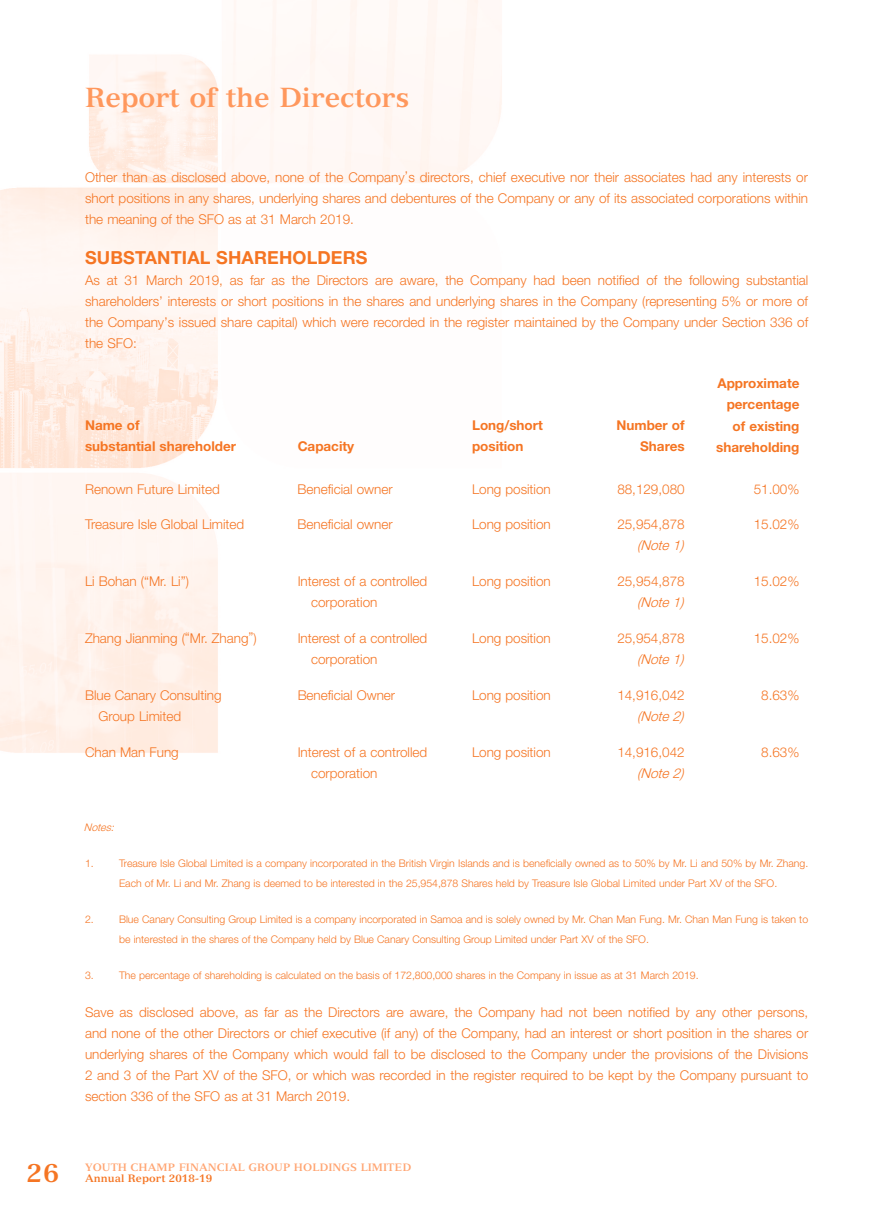
<style>
.page{position:relative;width:893px;height:1212px;background:#fff}
.page>*{position:absolute;margin:0;border:0;box-sizing:border-box;transform-origin:0 0}
.t1{font:700 27px "Versailles LT Std";letter-spacing:-.005em;color:#ff985d}
.t2{font:700 25.5px "Versailles LT Std";color:#f57523}
.t3{font:700 18px "Helvetica Neue LT Std";letter-spacing:.01em;color:#f57523}
.t4{font:300 13.5px/21px "Helvetica Neue LT Std";color:#f57523}
.t5{font:700 13.5px/21px "Helvetica Neue LT Std";color:#f57523}
.t6{font:italic 300 13.5px "Helvetica Neue LT Std";color:#f57523}
.t7{font:300 10.5px/19.5px "Helvetica Neue LT Std";color:#f57523}
.t8{font:700 10.5px "Versailles LT Std";letter-spacing:.005em;color:#ffa572}
.t9{font:700 10.5px "Versailles LT Std";letter-spacing:.005em;color:#f57523}
.t10{font:italic 300 10.5px "Helvetica Neue LT Std";color:#f57523}
</style>
<div class="page">
<img style="left:0;top:0;width:502px;height:753px">
<h1 class="t1" style="left:85px;top:81px;width:326px">Report of the Directors</h1>
<p class="t4" style="left:85px;top:167px;width:725px;text-align:justify">Other than as disclosed above, none of the Company’s directors, chief executive nor their associates had any interests or short positions in any shares, underlying shares and debentures of the Company or any of its associated corporations within the meaning of the SFO as at 31 March 2019.</p>
<h3 class="t3" style="left:85px;top:247px;width:284px">SUBSTANTIAL SHAREHOLDERS</h3>
<p class="t4" style="left:85px;top:270px;width:725px;text-align:justify">As at 31 March 2019, as far as the Directors are aware, the Company had been notified of the following substantial shareholders’ interests or short positions in the shares and underlying shares in the Company (representing 5% or more of the Company’s issued share capital) which were recorded in the register maintained by the Company under Section 336 of the SFO:</p>
<p class="t5" style="left:85px;top:415px;width:153px">Name of<br>substantial shareholder</p>
<p class="t5" style="left:298px;top:436px;width:58px">Capacity</p>
<p class="t5" style="left:472px;top:415px;width:72px">Long/short position</p>
<p class="t5" style="left:616px;top:415px;width:70px;text-align:right">Number of<br>Shares</p>
<p class="t5" style="left:716px;top:373px;width:85px;text-align:right">Approximate percentage of existing shareholding</p>
<p class="t4" style="left:85px;top:478px;width:136px">Renown Future Limited</p>
<p class="t4" style="left:298px;top:478px;width:97px">Beneficial owner</p>
<p class="t4" style="left:472px;top:478px;width:80px">Long position</p>
<p class="t4" style="left:617px;top:478px;width:69px">88,129,080</p>
<p class="t4" style="left:754px;top:478px;width:47px">51.00%</p>
<p class="t4" style="left:85px;top:514px;width:161px">Treasure Isle Global Limited</p>
<p class="t4" style="left:298px;top:514px;width:97px">Beneficial owner</p>
<p class="t4" style="left:472px;top:514px;width:80px">Long position</p>
<p class="t4" style="left:617px;top:514px;width:69px">25,954,878</p>
<p class="t6" style="left:637px;top:537px;width:49px">(Note1)</p>
<p class="t4" style="left:754px;top:514px;width:47px">15.02%</p>
<p class="t4" style="left:85px;top:571px;width:105px">Li Bohan (“Mr. Li”)</p>
<p class="t4" style="left:311px;top:571px;width:118px;text-indent:-14px">Interest of a controlled corporation</p>
<p class="t4" style="left:472px;top:571px;width:80px">Long position</p>
<p class="t4" style="left:617px;top:571px;width:69px">25,954,878</p>
<p class="t6" style="left:637px;top:594px;width:49px">(Note1)</p>
<p class="t4" style="left:85px;top:627px;width:173px">Zhang Jianming (“Mr. Zhang”)</p>
<p class="t4" style="left:311px;top:627px;width:118px;text-indent:-14px">Interest of a controlled corporation</p>
<p class="t4" style="left:472px;top:627px;width:80px">Long position</p>
<p class="t4" style="left:617px;top:627px;width:69px">25,954,878</p>
<p class="t6" style="left:637px;top:651px;width:49px">(Note1)</p>
<p class="t4" style="left:99px;top:684px;width:124px;text-indent:-14px">Blue Canary Consulting<br>Group Limited</p>
<p class="t4" style="left:298px;top:684px;width:99px">Beneficial Owner</p>
<p class="t4" style="left:472px;top:684px;width:80px">Long position</p>
<p class="t4" style="left:617px;top:684px;width:69px">14,916,042</p>
<p class="t6" style="left:637px;top:708px;width:49px">(Note2)</p>
<p class="t4" style="left:85px;top:741px;width:95px">Chan Man Fung</p>
<p class="t4" style="left:311px;top:741px;width:118px;text-indent:-14px">Interest of a controlled corporation</p>
<p class="t4" style="left:472px;top:741px;width:80px">Long position</p>
<p class="t4" style="left:617px;top:741px;width:69px">14,916,042</p>
<p class="t6" style="left:637px;top:765px;width:49px">(Note2)</p>
<p class="t4" style="left:754px;top:571px;width:47px">15.02%</p>
<p class="t4" style="left:754px;top:627px;width:47px">15.02%</p>
<p class="t4" style="left:761px;top:684px;width:40px">8.63%</p>
<p class="t4" style="left:761px;top:741px;width:40px">8.63%</p>
<p class="t10" style="left:84px;top:820px;width:34px">Notes:</p>
<p class="t7" style="left:85px;top:853px;width:10px">1.</p>
<p class="t7" style="left:119px;top:853px;width:691px">Treasure Isle Global Limited is a company incorporated in the British Virgin Islands and is beneficially owned as to 50% by Mr. Li and 50% by Mr. Zhang.<br>Each of Mr. Li and Mr. Zhang is deemed to be interested in the 25,954,878 Shares held by Treasure Isle Global Limited under Part XV of the SFO.</p>
<p class="t7" style="left:85px;top:909px;width:10px">2.</p>
<p class="t7" style="left:119px;top:909px;width:691px">Blue Canary Consulting Group Limited is a company incorporated in Samoa and is solely owned by Mr. Chan Man Fung. Mr. Chan Man Fung is taken to be interested in the shares of the Company held by Blue Canary Consulting Group Limited under Part XV of the SFO.</p>
<p class="t7" style="left:85px;top:965px;width:10px">3.</p>
<p class="t7" style="left:119px;top:965px;width:581px">The percentage of shareholding is calculated on the basis of 172,800,000 shares in the Company in issue as at 31 March 2019.</p>
<p class="t4" style="left:85px;top:1001px;width:725px;text-align:justify">Save as disclosed above, as far as the Directors are aware, the Company had not been notified by any other persons, and none of the other Directors or chief executive (if any) of the Company, had an interest or short position in the shares or underlying shares of the Company which would fall to be disclosed to the Company under the provisions of the Divisions 2 and 3 of the Part XV of the SFO, or which was recorded in the register required to be kept by the Company pursuant to section 336 of the SFO as at 31 March 2019.</p>
<h2 class="t2" style="left:27px;top:1157px;width:34px">26</h2>
<p class="t8" style="left:85px;top:1161px;width:328px">YOUTH CHAMP FINANCIAL GROUP HOLDINGS LIMITED</p>
<p class="t9" style="left:85px;top:1171px;width:129px">Annual Report 2018-19</p>
</div>
